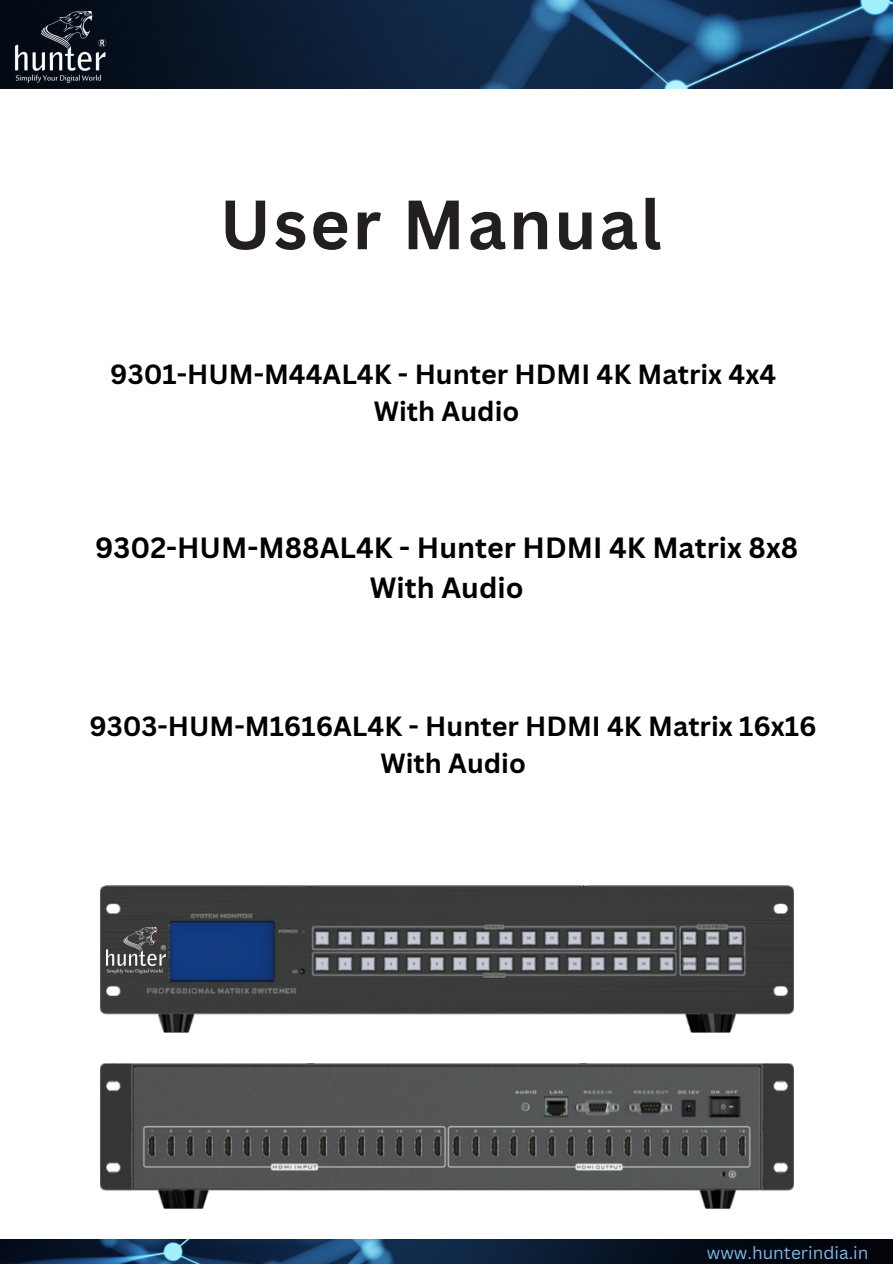
<style>
.page{position:relative;width:893px;height:1264px;background:#fff}
.page>*{position:absolute;margin:0;border:0;box-sizing:border-box;transform-origin:0 0}
.t1{font:700 68.1px "Canva Sans";letter-spacing:.04em;color:#231f20}
.t2{font:700 28.5px "Canva Sans";color:#000}
.t3{font:700 27px "Canva Sans";color:#000}
.t4{font:17.25px "Canva Sans";color:#7bb9ec}
</style>
<div class="page">
<img style="left:0;top:0;width:892px;height:88px">
<img style="left:12px;top:11px;width:96px;height:72px">
<img style="left:0;top:1239px;width:892px;height:24px">
<img style="left:100px;top:886px;width:693px;height:146px">
<div style="left:129px;top:895px;width:130px;height:15px;background:#3a3c3b"></div>
<img style="left:100px;top:1063px;width:693px;height:145px">
<img style="left:107px;top:927px;width:58px;height:46px">
<p class="t1" style="left:219px;top:176px;width:443px">User Manual</p>
<p class="t3" style="left:110px;top:355px;width:667px">9301-HUM-M44AL4K - Hunter HDMI 4K Matrix 4x4</p>
<p class="t3" style="left:374px;top:392px;width:147px">With Audio</p>
<p class="t2" style="left:95px;top:528px;width:704px">9302-HUM-M88AL4K - Hunter HDMI 4K Matrix 8x8</p>
<p class="t2" style="left:370px;top:567px;width:155px">With Audio</p>
<p class="t3" style="left:89px;top:707px;width:728px">9303-HUM-M1616AL4K - Hunter HDMI 4K Matrix 16x16</p>
<p class="t3" style="left:380px;top:744px;width:147px">With Audio</p>
<p class="t4" style="left:706px;top:1240px;width:163px">www.hunterindia.in</p>
</div>
